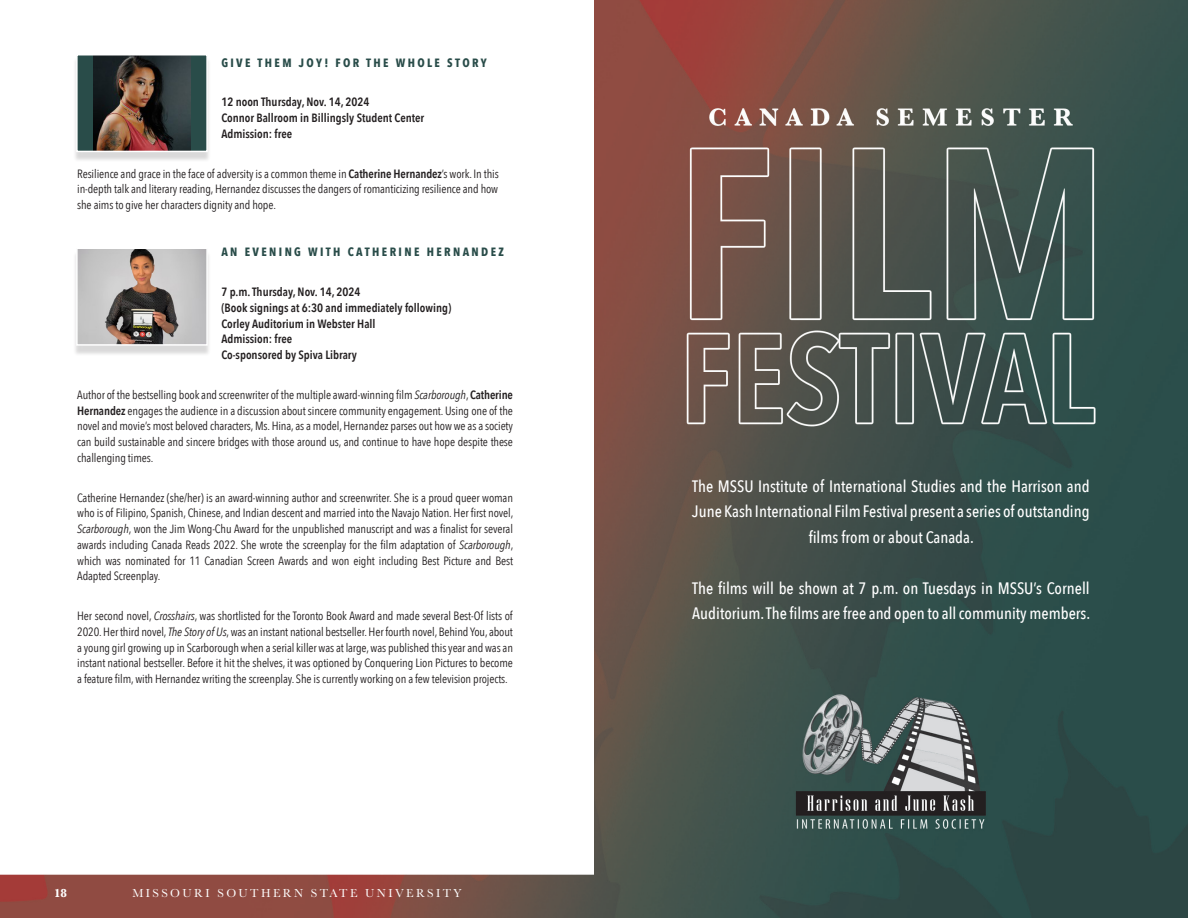
<style>
.page{position:relative;width:1188px;height:918px;background:#fff}
.page>*{position:absolute;margin:0;border:0;box-sizing:border-box;transform-origin:0 0}
.t1{font:500 16.5px/25.5px "Avenir Next Condensed";color:#fff;text-align:center}
.t2{font:12px/15.8px "Avenir Next Condensed";letter-spacing:-.01em;color:#231f20;text-align:justify}
.Information{font:600 12px "Avenir Next Condensed";color:#231f20}
.Header_-_Main{font:700 12px "Avenir Next Condensed";letter-spacing:.2em;color:#294c49}
.t3{font:12px "Baskerville";letter-spacing:.2em;color:#fff}
.t4{font:700 12px "Baskerville";color:#fff}
.s1{font-weight:600}
.s2{font-style:italic}
</style>
<div class="page">
<img style="left:0;top:874px;width:594px;height:44px">
<img style="left:594px;top:0;width:594px;height:918px">
<div style="left:73px;top:58px;width:138px;height:104px;background:#231f20;opacity:.17"></div>
<img style="left:75px;top:55px;width:134px;height:98px">
<div style="left:73px;top:251px;width:138px;height:105px;background:#231f20;opacity:.17"></div>
<svg style="left:75px;top:249px;width:134px;height:97px;background:#aaa3a0"></svg>
<p class="Header_-_Main" style="left:221px;top:55px;width:267px">GIVE THEM JOY! FOR THE WHOLE STORY</p>
<p class="Information" style="left:221px;top:92px;width:150px">12 noon Thursday, Nov. 14, 2024</p>
<p class="Information" style="left:221px;top:108px;width:204px">Connor Ballroom in Billingsly Student Center</p>
<p class="Information" style="left:221px;top:123px;width:72px">Admission: free</p>
<p class="t2" style="left:77px;top:165px;width:423px">Resilience and grace in the face of adversity is a common theme in <span class="s1">Catherine Hernandez</span>’s work. In this in-depth talk and literary reading, Hernandez discusses the dangers of romanticizing resilience and how she aims to give her characters dignity and hope.</p>
<p class="Header_-_Main" style="left:221px;top:245px;width:284px">AN EVENING WITH CATHERINE HERNANDEZ</p>
<p class="Information" style="left:221px;top:282px;width:141px">7 p.m. Thursday, Nov. 14, 2024</p>
<p class="Information" style="left:221px;top:297px;width:232px">(Book signings at 6:30 and immediately following)</p>
<p class="Information" style="left:221px;top:313px;width:156px">Corley Auditorium in Webster Hall</p>
<p class="Information" style="left:221px;top:329px;width:72px">Admission: free</p>
<p class="Information" style="left:221px;top:345px;width:137px">Co-sponsored by Spiva Library</p>
<p class="t2" style="left:77px;top:386px;width:437px">Author of the bestselling book and screenwriter of the multiple award-winning film <span class="s2">Scarborough</span>, <span class="s1">Catherine Hernandez</span> engages the audience in a discussion about sincere community engagement. Using one of the novel and movie’s most beloved characters, Ms. Hina, as a model, Hernandez parses out how we as a society can build sustainable and sincere bridges with those around us, and continue to have hope despite these challenging times.</p>
<p class="t2" style="left:77px;top:489px;width:438px">Catherine Hernandez (she/her) is an award-winning author and screenwriter. She is a proud queer woman who is of Filipino, Spanish, Chinese, and Indian descent and married into the Navajo Nation. Her first novel, <span class="s2">Scarborough</span>, won the Jim Wong-Chu Award for the unpublished manuscript and was a finalist for several awards including Canada Reads 2022. She wrote the screenplay for the film adaptation of <span class="s2">Scarborough</span>, which was nominated for 11 Canadian Screen Awards and won eight including Best Picture and Best Adapted Screenplay.</p>
<p class="t2" style="left:77px;top:608px;width:437px">Her second novel, <span class="s2">Crosshairs</span>, was shortlisted for the Toronto Book Award and made several Best-Of lists of 2020. Her third novel, <span class="s2">The Story of Us</span>, was an instant national bestseller. Her fourth novel, Behind You, about a young girl growing up in Scarborough when a serial killer was at large, was published this year and was an instant national bestseller. Before it hit the shelves, it was optioned by Conquering Lion Pictures to become a feature film, with Hernandez writing the screenplay. She is currently working on a few television projects.</p>
<p class="t4" style="left:54px;top:885px;width:15px">18</p>
<p class="t3" style="left:132px;top:886px;width:331px">MISSOURI SOUTHERN STATE UNIVERSITY</p>
<p class="t1" style="left:692px;top:473px;width:399px">The MSSU Institute of International Studies and the Harrison and<br>June Kash International Film Festival present a series of outstanding films from or about Canada.</p>
<p class="t1" style="left:692px;top:575px;width:399px;text-align:left">The films will be shown at 7 p.m. on Tuesdays in MSSU’s Cornell<br>Auditorium. The films are free and open to all community members.</p>
</div>
